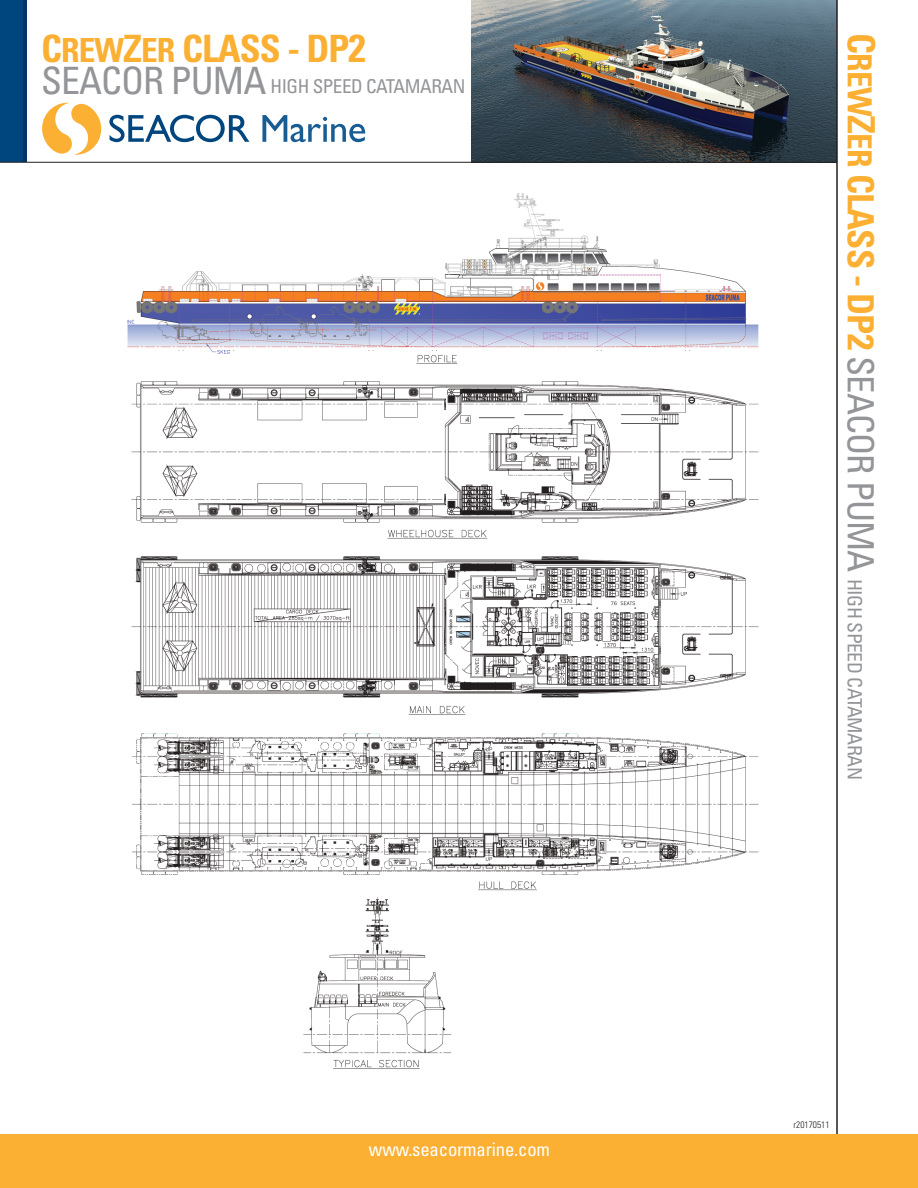
<style>
.page{position:relative;width:918px;height:1188px;background:#fff}
.page>*{position:absolute;margin:0;border:0;box-sizing:border-box;transform-origin:0 0}
.t1{font:700 condensed 37.65px/31.7px "Univers";letter-spacing:-.025em;color:#fbb033}
.t2{font:condensed 19.65px "Univers";letter-spacing:-.025em;color:#939598}
.t3{font:condensed 19.05px "Univers";letter-spacing:-.025em;color:#939598}
.t4{font:condensed 18.75px "Univers";letter-spacing:-.01em;color:#fff}
.Specs_-_Perf{font:300 condensed 9.3px "Univers";color:#231f20}
.s1{font-size:33.15px}
.s2{font-size:39px}
.s3{font-weight:400;color:#939598}
.s4{font-weight:700;font-size:37.65px;color:#fbb033}
.s5{font-weight:700;font-size:33.15px;color:#fbb033}
.s6{font-weight:700;font-size:36.15px;color:#fbb033}
.s7{font-weight:700;font-size:36.75px;color:#fbb033}
.s8{font-size:36.15px}
</style>
<div class="page">
<img style="left:471px;top:0;width:365px;height:162px">
<hr style="left:836px;top:0;width:2px;height:1134px;background:#231f20">
<svg style="left:42px;top:102px;width:59px;height:53px"></svg>
<svg style="left:109px;top:115px;width:141px;height:27px"></svg>
<svg style="left:262px;top:115px;width:103px;height:27px"></svg>
<div style="left:0;top:1134px;width:918px;height:54px;background:#fbb033"></div>
<div style="left:0;top:0;width:27px;height:162px;background:#00467e"></div>
<hr style="left:24px;top:0;width:3px;height:162px;background:#023367">
<hr style="left:0;top:162px;width:837px;height:1px;background:#231f20">
<img style="left:128px;top:193px;width:631px;height:875px">
<h1 class="t1" style="left:41px;top:33px;width:326px">C<span class="s1">REW</span>Z<span class="s1">ER</span> CLASS - DP<span class="s2">2<br></span><span class="s3">SEACOR PUMA</span></h1>
<p class="t3" style="left:271px;top:75px;width:196px">HIGH SPEED CATAMARAN</p>
<p class="t4" style="left:369px;top:1137px;width:183px">www.seacormarine.com</p>
<p class="t2" style="left:867px;top:33px;width:748px;rotate:90deg"><span class="s4">C</span><span class="s5">REW</span><span class="s4">Z</span><span class="s5">ER</span> <span class="s6">CLASS - DP</span><span class="s7">2</span> <span class="s8">SEACOR PUMA</span> HIGH SPEED CATAMARAN</p>
<p class="Specs_-_Perf" style="left:794px;top:1119px;width:37px">r20170511</p>
</div>
